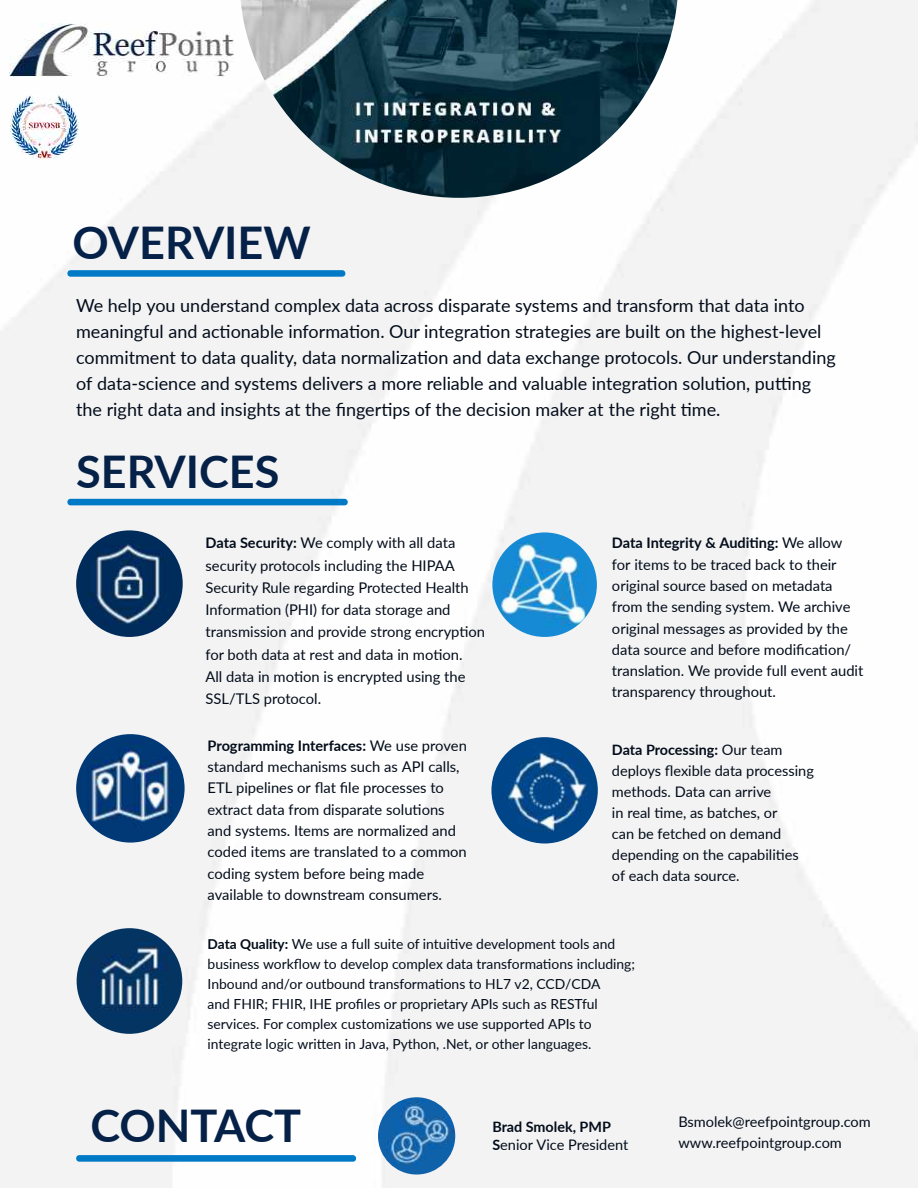
<style>
.page{position:relative;width:918px;height:1188px;background:#fff}
.page>*{position:absolute;margin:0;border:0;box-sizing:border-box;transform-origin:0 0}
.t1{font:700 45px "Lato";color:#052148}
.t2{font:18px/26px "Lato";color:#020c1a}
.t3{font:14.7px/21.3px "Lato";color:#020c1a}
.t4{font:14.55px/21px "Lato";color:#020c1a}
.t5{font:700 14.55px "Lato";color:#020c1a}
.t6{font:700 14.4px "Lato";color:#020c1a}
.t7{font:13.95px/20.1px "Lato";color:#020c1a}
.s1{font-weight:700;font-size:14.55px}
.s2{font-weight:400;font-size:14.7px}
.s3{font-weight:400;font-size:14.55px}
.s4{font-weight:700;font-size:13.65px}
.s5{font-weight:700;font-size:14.4px}
</style>
<div class="page">
<img style="left:0;top:0;width:918px;height:1188px">
<img style="left:240px;top:0;width:438px;height:198px">
<img style="left:77px;top:928px;width:105px;height:106px;border-radius:50%">
<img style="left:492px;top:532px;width:105px;height:105px;border-radius:50%">
<img style="left:491px;top:737px;width:107px;height:107px;border-radius:50%">
<img style="left:76px;top:734px;width:109px;height:109px;border-radius:50%">
<img style="left:76px;top:530px;width:107px;height:107px;border-radius:50%">
<div style="left:67px;top:270px;width:278px;height:7px;background:#0079c6;border-radius:3px"></div>
<div style="left:67px;top:499px;width:281px;height:6px;background:#0079c6;border-radius:3px"></div>
<div style="left:76px;top:1155px;width:280px;height:7px;background:#0079c6;border-radius:3px"></div>
<img style="left:10px;top:91px;width:69px;height:69px;border-radius:50%">
<img style="left:378px;top:1097px;width:77px;height:78px;border-radius:50%">
<img style="left:10px;top:24px;width:223px;height:53px">
<h1 class="t1" style="left:73px;top:215px;width:240px">OVERVIEW</h1>
<p class="t2" style="left:76px;top:292px;width:761px">We help you understand complex data across disparate systems and transform that data into meaningful and actionable information. Our integration strategies are built on the highest-level commitment to data quality, data normalization and data exchange protocols. Our understanding of data-science and systems delivers a more reliable and valuable integration solution, putting the right data and insights at the fingertips of the decision maker at the right time.</p>
<h1 class="t1" style="left:76px;top:444px;width:205px">SERVICES</h1>
<p class="t3" style="left:206px;top:532px;width:281px;line-height:22.2px"><span class="s1">Data Security:</span> We comply with all data security protocols including the HIPAA Security Rule regarding Protected Health Information (PHI) for data storage and transmission and provide strong encryption for both data at rest and data in motion.<br>All data in motion is encrypted using the SSL/TLS protocol.</p>
<p class="t5" style="left:208px;top:736px;width:261px">Programming Interfaces: <span class="s2">We use proven</span></p>
<p class="t3" style="left:208px;top:756px;width:261px">standard mechanisms such as API calls, ETL pipelines or flat file processes to extract data from disparate solutions and systems. Items are normalized and coded items are translated to a common coding system before being made available to downstream consumers.</p>
<p class="t5" style="left:612px;top:534px;width:232px">Data Integrity &amp; Auditing: <span class="s2">We allow</span></p>
<p class="t3" style="left:612px;top:553px;width:253px">for items to be traced back to their original source based on metadata from the sending system. We archive original messages as provided by the data source and before modification/ translation. We provide full event audit transparency throughout.</p>
<p class="t6" style="left:612px;top:740px;width:172px">Data Processing: <span class="s3">Our team</span></p>
<p class="t4" style="left:612px;top:759px;width:203px">deploys flexible data processing methods. Data can arrive<br>in real time, as batches, or<br>can be fetched on demand depending on the capabilities of each data source.</p>
<p class="t7" style="left:208px;top:933px;width:429px"><span class="s4">Data Quality:</span> We use a full suite of intuitive development tools and business workflow to develop complex data transformations including; Inbound and/or outbound transformations to HL7 v2, CCD/CDA<br>and FHIR; FHIR, IHE profiles or proprietary APIs such as RESTful services. For complex customizations we use supported APIs to integrate logic written in Java, Python, .Net, or other languages.</p>
<h1 class="t1" style="left:90px;top:1097px;width:212px">CONTACT</h1>
<p class="t4" style="left:678px;top:1111px;width:194px">Bsmolek@reefpointgroup.com</p>
<p class="t6" style="left:492px;top:1118px;width:120px">Brad Smolek, PMP</p>
<p class="t4" style="left:492px;top:1134px;width:137px"><span class="s5">S</span>enior Vice President</p>
<p class="t4" style="left:678px;top:1132px;width:165px">www.reefpointgroup.com</p>
</div>
